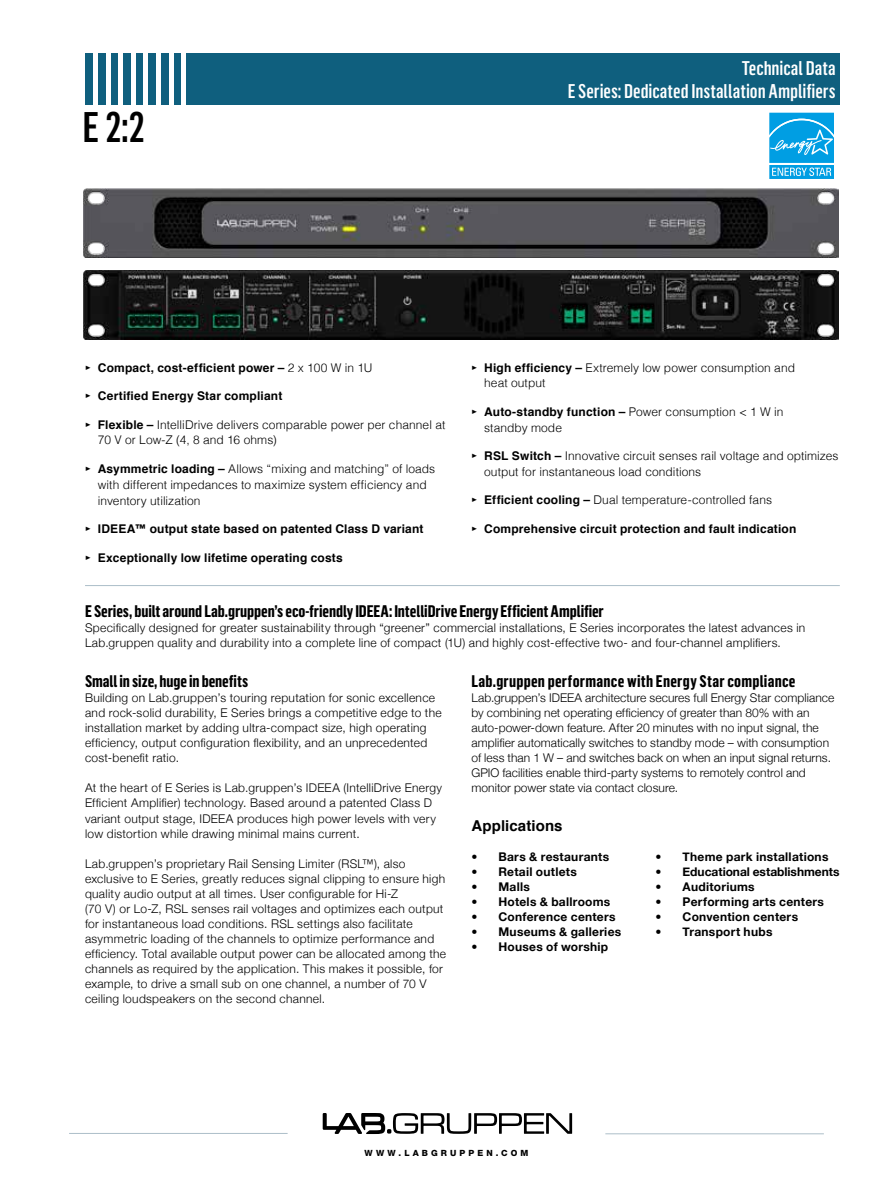
<style>
.page{position:relative;width:893px;height:1187px;background:#fff}
.page>*{position:absolute;margin:0;border:0;box-sizing:border-box;transform-origin:0 0}
.t1{font:500 42px "Flama Condensed";color:#000}
.t2{font:500 19.5px/23.4px "Flama Condensed";color:#fff;text-align:right}
.t3{font:300 19.5px "Helvetica LT Std";letter-spacing:-.01em;color:#fff}
.t4{font:700 19.5px "Helvetica";letter-spacing:-.005em;color:#fff}
.t5{font:700 16.5px "Flama Condensed";letter-spacing:-.005em;color:#000}
.t6{font:700 16.5px "Flama Condensed";letter-spacing:.015em;color:#000}
.t7{font:700 15px "Helvetica";letter-spacing:.005em;color:#000}
.t8{font:300 12px/15px "Helvetica Neue";letter-spacing:.025em;color:#000}
.t9{font:300 12px/15.8px "Helvetica";letter-spacing:.005em;color:#000}
.t10{font:300 12px/15px "Helvetica Neue";letter-spacing:.005em;color:#000}
.t11{font:700 12px "Helvetica";letter-spacing:.015em;color:#000}
.t12{font:700 12px "Helvetica Neue";letter-spacing:.02em;color:#000}
.t13{font:700 12px "Helvetica Neue";color:#000}
.t14{font:800 8.55px "Helvetica Neue LT Std";letter-spacing:.365em;color:#000}
.s1{font-family:"Meta Pro"}
.s2{font-weight:300}
.s3{font-family:"Meta Pro";font-weight:700}
.s4{font-weight:700}
</style>
<div class="page">
<img style="left:84px;top:189px;width:754px;height:68px">
<img style="left:84px;top:270px;width:754px;height:69px">
<div style="left:768px;top:111px;width:68px;height:53px;background:#afe0f6"></div>
<svg style="left:768px;top:113px;width:68px;height:66px;background:#36b2e8"></svg>
<hr style="left:69px;top:1132px;width:219px;height:1px;background:#acbec9">
<hr style="left:605px;top:1133px;width:219px;height:1px;background:#acbec9">
<svg style="left:323px;top:1113px;width:249px;height:20px"></svg>
<div style="left:85px;top:53px;width:755px;height:51px;background:#0f5f7e"></div>
<div style="left:93px;top:52px;width:5px;height:56px;background:#fff"></div>
<hr style="left:106px;top:52px;width:4px;height:56px;background:#fff">
<hr style="left:119px;top:52px;width:4px;height:56px;background:#fff">
<hr style="left:131px;top:52px;width:4px;height:56px;background:#fff">
<hr style="left:144px;top:52px;width:4px;height:56px;background:#fff">
<div style="left:156px;top:52px;width:5px;height:56px;background:#fff"></div>
<hr style="left:169px;top:52px;width:4px;height:56px;background:#fff">
<div style="left:181px;top:52px;width:5px;height:56px;background:#fff"></div>
<hr style="left:85px;top:585px;width:755px;height:1px;background:#acbec9">
<h1 class="t1" style="left:83px;top:100px;width:64px">E 2:2</h1>
<h2 class="t4" style="left:672px;top:51px;width:165px">Technology Brief:</h2>
<h2 class="t3" style="left:341px;top:78px;width:496px">Class TD, Regulated SMPS (R.SMPS™), and Intercoo er®</h2>
<h2 class="t2" style="left:568px;top:56px;width:269px">Technical Data<br>E Series: Dedicated Installation Amplifiers</h2>
<p class="t11" style="left:85px;top:358px;width:289px"><span class="s1">▸</span> Compact, cost-efficient power – <span class="s2">2 x 100 W in 1U</span></p>
<p class="t11" style="left:85px;top:386px;width:199px"><span class="s1">▸</span> Certified Energy Star compliant</p>
<p class="t9" style="left:98px;top:416px;width:349px;text-indent:-13px"><span class="s3">▸</span> <span class="s4">Flexible –</span> IntelliDrive delivers comparable power per channel at<br>70 V or Low-Z (4, 8 and 16 ohms)</p>
<p class="t9" style="left:98px;top:460px;width:339px;text-indent:-13px"><span class="s3">▸</span> <span class="s4">Asymmetric loading –</span> Allows “mixing and matching” of loads with different impedances to maximize system efficiency and inventory utilization</p>
<p class="t11" style="left:85px;top:519px;width:340px"><span class="s1">▸</span> IDEEA™ output state based on patented Class D variant</p>
<p class="t11" style="left:85px;top:547px;width:259px"><span class="s1">▸</span> Exceptionally low lifetime operating costs</p>
<p class="t9" style="left:484px;top:359px;width:312px;text-indent:-13px"><span class="s3">▸</span> <span class="s4">High efficiency –</span> Extremely low power consumption and heat output</p>
<p class="t9" style="left:484px;top:403px;width:301px;text-indent:-13px"><span class="s3">▸</span> <span class="s4">Auto-standby function –</span> Power consumption &lt; 1 W in standby mode</p>
<p class="t9" style="left:484px;top:447px;width:356px;text-indent:-13px"><span class="s3">▸</span> <span class="s4">RSL Switch –</span> Innovative circuit senses rail voltage and optimizes output for instantaneous load conditions</p>
<p class="t9" style="left:471px;top:492px;width:302px"><span class="s3">▸</span> <span class="s4">Efficient cooling –</span> Dual temperature-controlled fans</p>
<p class="t11" style="left:471px;top:519px;width:326px"><span class="s1">▸</span> Comprehensive circuit protection and fault indication</p>
<h3 class="t5" style="left:85px;top:601px;width:520px">E Series, built around Lab.gruppen’s eco-friendly IDEEA: IntelliDrive Energy Efficient Amplifier</h3>
<p class="t8" style="left:85px;top:620px;width:722px">Specifically designed for greater sustainability through “greener” commercial installations, E Series incorporates the latest advances in<br>Lab.gruppen quality and durability into a complete line of compact (1U) and highly cost-effective two- and four-channel amplifiers.</p>
<h3 class="t5" style="left:85px;top:671px;width:165px">Small in size, huge in benefits</h3>
<p class="t8" style="left:85px;top:690px;width:358px">Building on Lab.gruppen’s touring reputation for sonic excellence and rock-solid durability, E Series brings a competitive edge to the installation market by adding ultra-compact size, high operating efficiency, output configuration flexibility, and an unprecedented cost-benefit ratio.</p>
<p class="t8" style="left:85px;top:780px;width:358px">At the heart of E Series is Lab.gruppen’s IDEEA (IntelliDrive Energy Efficient Amplifier) technology. Based around a patented Class D variant output stage, IDEEA produces high power levels with very low distortion while drawing minimal mains current.</p>
<p class="t8" style="left:85px;top:855px;width:363px">Lab.gruppen’s proprietary Rail Sensing Limiter (RSL™), also exclusive to E Series, greatly reduces signal clipping to ensure high quality audio output at all times. User configurable for Hi-Z<br>(70 V) or Lo-Z, RSL senses rail voltages and optimizes each output for instantaneous load conditions. RSL settings also facilitate asymmetric loading of the channels to optimize performance and efficiency. Total available output power can be allocated among the channels as required by the application. This makes it possible, for example, to drive a small sub on one channel, a number of 70 V ceiling loudspeakers on the second channel.</p>
<h3 class="t6" style="left:471px;top:671px;width:326px">Lab.gruppen performance with Energy Star compliance</h3>
<p class="t10" style="left:471px;top:690px;width:364px">Lab.gruppen’s IDEEA architecture secures full Energy Star compliance by combining net operating efficiency of greater than 80% with an auto-power-down feature. After 20 minutes with no input signal, the amplifier automatically switches to standby mode – with consumption of less than 1 W – and switches back on when an input signal returns.<br>GPIO facilities enable third-party systems to remotely control and monitor power state via contact closure.</p>
<p class="t7" style="left:471px;top:813px;width:93px">Applications</p>
<p class="t12" style="left:471px;top:849px;width:139px">• Bars &amp; restaurants</p>
<p class="t12" style="left:471px;top:864px;width:107px">• Retail outlets</p>
<p class="t12" style="left:471px;top:879px;width:60px">• Malls</p>
<p class="t12" style="left:471px;top:894px;width:140px">• Hotels &amp; ballrooms</p>
<p class="t12" style="left:471px;top:909px;width:146px">• Conference centers</p>
<p class="t12" style="left:471px;top:924px;width:151px">• Museums &amp; galleries</p>
<p class="t12" style="left:471px;top:939px;width:138px">• Houses of worship</p>
<p class="t12" style="left:656px;top:849px;width:174px">• Theme park installations</p>
<p class="t13" style="left:656px;top:864px;width:185px">• Educational establishments</p>
<p class="t12" style="left:656px;top:879px;width:101px">• Auditoriums</p>
<p class="t12" style="left:656px;top:894px;width:170px">• Performing arts centers</p>
<p class="t12" style="left:656px;top:909px;width:144px">• Convention centers</p>
<p class="t12" style="left:656px;top:924px;width:118px">• Transport hubs</p>
<p class="t14" style="left:364px;top:1147px;width:165px">WWW.LABGRUPPEN.COM</p>
</div>
